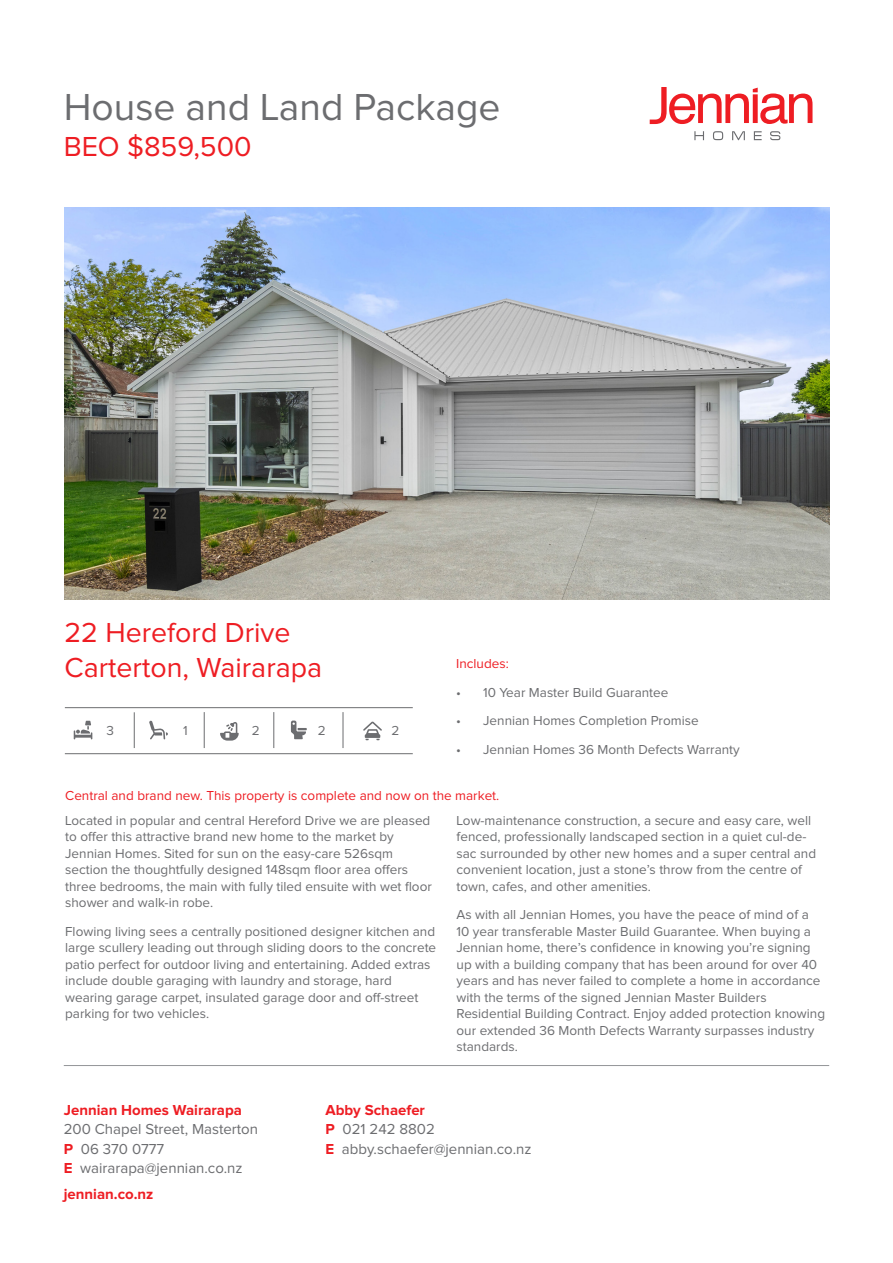
<style>
.page{position:relative;width:893px;height:1263px;background:#fff}
.page>*{position:absolute;margin:0;border:0;box-sizing:border-box;transform-origin:0 0}
.House_and_Land_Package_Title{font:39px "Proxima Nova";color:#6c6d70}
.Address{font:28.5px "Proxima Nova";color:#ee1d23}
.Price{font:28.5px "Proxima Nova";color:#ee1d23}
.t1{font:15px/19.5px "Proxima Nova";color:#6c6d70}
.t2{font:700 15px "Proxima Nova";color:#ee1d23}
.Body_Text_-_Discription{font:13.5px/16.5px "Proxima Nova";color:#6c6d70}
.Body_Text_-_Discription-2{font:13.5px "Proxima Nova";color:#ee1d23}
.s1{font-weight:700;color:#ee1d23}
</style>
<div class="page">
<hr style="left:64px;top:1065px;width:765px;height:1px;background:#939598">
<svg style="left:650px;top:87px;width:162px;height:37px"></svg>
<svg style="left:694px;top:131px;width:10px;height:9px"></svg>
<svg style="left:713px;top:131px;width:10px;height:9px"></svg>
<svg style="left:732px;top:131px;width:13px;height:9px"></svg>
<svg style="left:754px;top:131px;width:8px;height:9px"></svg>
<svg style="left:770px;top:131px;width:10px;height:9px"></svg>
<img style="left:64px;top:207px;width:766px;height:392px">
<svg style="left:220px;top:722px;width:19px;height:19px"></svg>
<svg style="left:363px;top:721px;width:19px;height:19px"></svg>
<svg style="left:291px;top:720px;width:16px;height:19px"></svg>
<hr style="left:134px;top:712px;width:1px;height:36px;background:#6c6d70">
<hr style="left:204px;top:712px;width:1px;height:36px;background:#6c6d70">
<hr style="left:274px;top:712px;width:1px;height:36px;background:#6c6d70">
<hr style="left:343px;top:712px;width:1px;height:36px;background:#6c6d70">
<hr style="left:65px;top:707px;width:348px;height:1px;background:#6c6d70">
<hr style="left:65px;top:753px;width:348px;height:1px;background:#6c6d70">
<svg style="left:74px;top:721px;width:18px;height:18px"></svg>
<svg style="left:149px;top:721px;width:19px;height:18px"></svg>
<p class="House_and_Land_Package_Title" style="left:64px;top:89px;width:438px">House and Land Package</p>
<p class="Price" style="left:64px;top:133px;width:189px">BEO $859,500</p>
<p class="Address" style="left:64px;top:620px;width:228px">22 Hereford Drive</p>
<p class="Address" style="left:64px;top:654px;width:259px">Carterton, Wairarapa</p>
<p class="Body_Text_-_Discription-2" style="left:456px;top:658px;width:54px">Includes:</p>
<p class="Body_Text_-_Discription" style="left:456px;top:685px;width:214px">• 10 Year Master Build Guarantee</p>
<p class="Body_Text_-_Discription" style="left:456px;top:713px;width:244px">• Jennian Homes Completion Promise</p>
<p class="Body_Text_-_Discription" style="left:456px;top:742px;width:285px">• Jennian Homes 36 Month Defects Warranty</p>
<p class="Body_Text_-_Discription-2" style="left:65px;top:789px;width:436px">Central and brand new. This property is complete and now on the market.</p>
<p class="Body_Text_-_Discription" style="left:107px;top:723px;width:9px">3</p>
<p class="Body_Text_-_Discription" style="left:183px;top:723px;width:6px">1</p>
<p class="Body_Text_-_Discription" style="left:252px;top:723px;width:9px">2</p>
<p class="Body_Text_-_Discription" style="left:318px;top:723px;width:9px">2</p>
<p class="Body_Text_-_Discription" style="left:391px;top:723px;width:9px">2</p>
<p class="Body_Text_-_Discription" style="left:65px;top:812px;width:368px">Located in popular and central Hereford Drive we are pleased to offer this attractive brand new home to the market by Jennian Homes. Sited for sun on the easy-care 526sqm section the thoughtfully designed 148sqm floor area offers three bedrooms, the main with fully tiled ensuite with wet floor shower and walk-in robe.</p>
<p class="Body_Text_-_Discription" style="left:65px;top:923px;width:372px">Flowing living sees a centrally positioned designer kitchen and large scullery leading out through sliding doors to the concrete patio perfect for outdoor living and entertaining. Added extras include double garaging with laundry and storage, hard wearing garage carpet, insulated garage door and off-street parking for two vehicles.</p>
<p class="Body_Text_-_Discription" style="left:457px;top:812px;width:361px">Low-maintenance construction, a secure and easy care, well fenced, professionally landscaped section in a quiet cul-de&shy;sac surrounded by other new homes and a super central and convenient location, just a stone’s throw from the centre of town, cafes, and other amenities.</p>
<p class="Body_Text_-_Discription" style="left:457px;top:907px;width:370px">As with all Jennian Homes, you have the peace of mind of a<br>10 year transferable Master Build Guarantee. When buying a Jennian home, there’s confidence in knowing you’re signing up with a building company that has been around for over 40 years and has never failed to complete a home in accordance with the terms of the signed Jennian Master Builders Residential Building Contract. Enjoy added protection knowing our extended 36 Month Defects Warranty surpasses industry standards.</p>
<p class="t2" style="left:64px;top:1103px;width:180px">Jennian Homes Wairarapa</p>
<p class="t1" style="left:64px;top:1120px;width:196px">200 Chapel Street, Masterton<br><span class="s1">P</span> 06 370 0777</p>
<p class="t1" style="left:64px;top:1159px;width:180px"><span class="s1">E</span> wairarapa@jennian.co.nz</p>
<p class="t2" style="left:64px;top:1187px;width:91px">jennian.co.nz</p>
<p class="t2" style="left:325px;top:1103px;width:101px">Abby Schaefer</p>
<p class="t1" style="left:325px;top:1120px;width:111px"><span class="s1">P</span> 021 242 8802</p>
<p class="t1" style="left:325px;top:1140px;width:208px"><span class="s1">E</span> abby.schaefer@jennian.co.nz</p>
</div>
